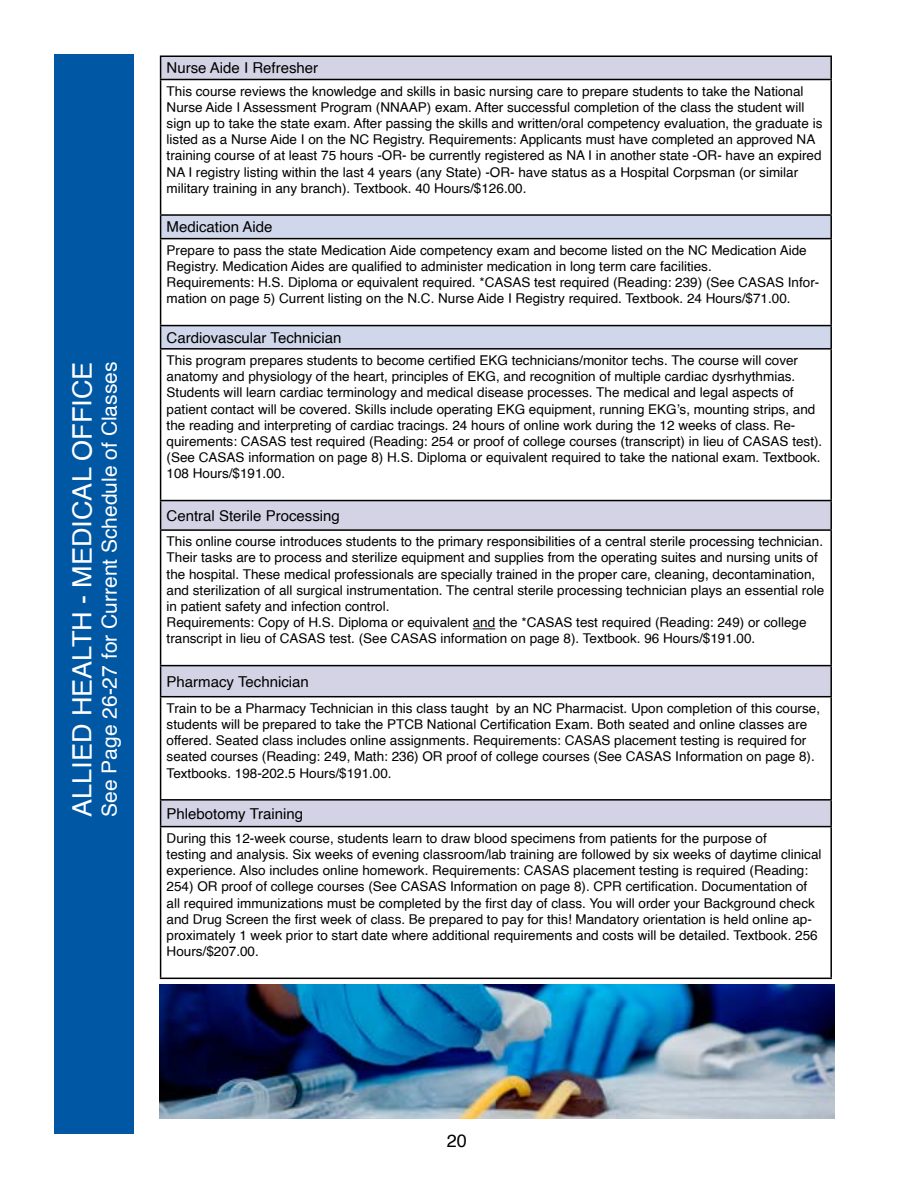
<style>
.page{position:relative;width:918px;height:1188px;background:#fff}
.page>*{position:absolute;margin:0;border:0;box-sizing:border-box;transform-origin:0 0}
.t1{font:27px "Helvetica";color:#fff}
.t2{font:21px "Helvetica";color:#fff}
.t3{font:18px "Helvetica";color:#000}
.t4{font:15px "Helvetica";color:#000}
.t5{font:13.5px/16.2px "Helvetica";color:#000}
</style>
<div class="page">
<div style="left:54px;top:54px;width:80px;height:1080px;background:#0058a4"></div>
<svg style="left:161px;top:57px;width:669px;height:769px"></svg>
<svg style="left:161px;top:216px;width:669px;height:132px"></svg>
<hr style="left:160px;top:55px;width:672px;height:2px;background:#000">
<svg style="left:160px;top:57px;width:1px;height:22px"></svg>
<hr style="left:830px;top:57px;width:2px;height:22px;background:#000">
<hr style="left:160px;top:79px;width:672px;height:1px;background:#000">
<hr style="left:160px;top:80px;width:1px;height:134px;background:#000">
<hr style="left:830px;top:80px;width:2px;height:134px;background:#000">
<hr style="left:160px;top:214px;width:672px;height:2px;background:#000">
<svg style="left:160px;top:216px;width:1px;height:22px"></svg>
<hr style="left:830px;top:216px;width:2px;height:22px;background:#000">
<hr style="left:160px;top:238px;width:672px;height:1px;background:#000">
<hr style="left:160px;top:239px;width:1px;height:86px;background:#000">
<hr style="left:830px;top:239px;width:2px;height:86px;background:#000">
<hr style="left:160px;top:325px;width:672px;height:1px;background:#000">
<svg style="left:160px;top:326px;width:1px;height:22px"></svg>
<hr style="left:830px;top:326px;width:2px;height:22px;background:#000">
<hr style="left:160px;top:348px;width:672px;height:2px;background:#000">
<hr style="left:160px;top:350px;width:1px;height:150px;background:#000">
<hr style="left:830px;top:350px;width:2px;height:150px;background:#000">
<hr style="left:160px;top:500px;width:672px;height:1px;background:#000">
<svg style="left:160px;top:501px;width:1px;height:28px"></svg>
<hr style="left:830px;top:501px;width:2px;height:28px;background:#000">
<hr style="left:160px;top:529px;width:672px;height:2px;background:#000">
<hr style="left:160px;top:531px;width:1px;height:134px;background:#000">
<hr style="left:830px;top:531px;width:2px;height:134px;background:#000">
<hr style="left:160px;top:665px;width:672px;height:1px;background:#000">
<hr style="left:160px;top:666px;width:1px;height:30px;background:#000">
<hr style="left:830px;top:666px;width:2px;height:30px;background:#000">
<hr style="left:160px;top:696px;width:672px;height:1px;background:#000">
<hr style="left:160px;top:697px;width:1px;height:102px;background:#000">
<hr style="left:830px;top:697px;width:2px;height:102px;background:#000">
<hr style="left:160px;top:799px;width:672px;height:2px;background:#000">
<svg style="left:160px;top:801px;width:1px;height:25px"></svg>
<hr style="left:830px;top:801px;width:2px;height:25px;background:#000">
<hr style="left:160px;top:826px;width:672px;height:1px;background:#000">
<hr style="left:160px;top:827px;width:1px;height:151px;background:#000">
<hr style="left:830px;top:827px;width:2px;height:151px;background:#000">
<hr style="left:160px;top:978px;width:672px;height:1px;background:#000">
<svg style="left:473px;top:629px;width:22px;height:1px"></svg>
<img style="left:160px;top:985px;width:674px;height:134px">
<h1 class="t1" style="left:61px;top:817px;width:456px;rotate:-90deg">ALLIED HEALTH - MEDICAL OFFICE</h1>
<h2 class="t2" style="left:93px;top:817px;width:457px;rotate:-90deg">See Page 26-27 for Current Schedule of Classes</h2>
<p class="t4" style="left:167px;top:57px;width:153px">Nurse Aide I Refresher</p>
<p class="t5" style="left:167px;top:83px;width:657px">This course reviews the knowledge and skills in basic nursing care to prepare students to take the National Nurse Aide I Assessment Program (NNAAP) exam. After successful completion of the class the student will sign up to take the state exam. After passing the skills and written/oral competency evaluation, the graduate is listed as a Nurse Aide I on the NC Registry. Requirements: Applicants must have completed an approved NA training course of at least 75 hours -OR- be currently registered as NA I in another state -OR- have an expired NA I registry listing within the last 4 years (any State) -OR- have status as a Hospital Corpsman (or similar military training in any branch). Textbook. 40 Hours/$126.00.</p>
<p class="t4" style="left:167px;top:216px;width:107px">Medication Aide</p>
<p class="t5" style="left:167px;top:242px;width:654px">Prepare to pass the state Medication Aide competency exam and become listed on the NC Medication Aide Registry. Medication Aides are qualified to administer medication in long term care facilities.<br>Requirements: H.S. Diploma or equivalent required. *CASAS test required (Reading: 239) (See CASAS Infor&shy;mation on page 5) Current listing on the N.C. Nurse Aide I Registry required. Textbook. 24 Hours/$71.00.</p>
<p class="t4" style="left:167px;top:326px;width:176px">Cardiovascular Technician</p>
<p class="t5" style="left:167px;top:353px;width:657px">This program prepares students to become certified EKG technicians/monitor techs. The course will cover anatomy and physiology of the heart, principles of EKG, and recognition of multiple cardiac dysrhythmias.<br>Students will learn cardiac terminology and medical disease processes. The medical and legal aspects of patient contact will be covered. Skills include operating EKG equipment, running EKG’s, mounting strips, and the reading and interpreting of cardiac tracings. 24 hours of online work during the 12 weeks of class. Re&shy;quirements: CASAS test required (Reading: 254 or proof of college courses (transcript) in lieu of CASAS test). (See CASAS information on page 8) H.S. Diploma or equivalent required to take the national exam. Textbook.<br>108 Hours/$191.00.</p>
<p class="t4" style="left:167px;top:504px;width:175px">Central Sterile Processing</p>
<p class="t5" style="left:167px;top:534px;width:659px">This online course introduces students to the primary responsibilities of a central sterile processing technician.<br>Their tasks are to process and sterilize equipment and supplies from the operating suites and nursing units of the hospital. These medical professionals are specially trained in the proper care, cleaning, decontamination, and sterilization of all surgical instrumentation. The central sterile processing technician plays an essential role in patient safety and infection control.<br>Requirements: Copy of H.S. Diploma or equivalent and the *CASAS test required (Reading: 249) or college transcript in lieu of CASAS test. (See CASAS information on page 8). Textbook. 96 Hours/$191.00.</p>
<p class="t4" style="left:167px;top:670px;width:144px">Pharmacy Technician</p>
<p class="t5" style="left:167px;top:700px;width:655px">Train to be a Pharmacy Technician in this class taught by an NC Pharmacist. Upon completion of this course, students will be prepared to take the PTCB National Certification Exam. Both seated and online classes are offered. Seated class includes online assignments. Requirements: CASAS placement testing is required for seated courses (Reading: 249, Math: 236) OR proof of college courses (See CASAS Information on page 8).<br>Textbooks. 198-202.5 Hours/$191.00.</p>
<p class="t4" style="left:167px;top:802px;width:138px">Phlebotomy Training</p>
<p class="t5" style="left:167px;top:830px;width:656px">During this 12-week course, students learn to draw blood specimens from patients for the purpose of<br>testing and analysis. Six weeks of evening classroom/lab training are followed by six weeks of daytime clinical experience. Also includes online homework. Requirements: CASAS placement testing is required (Reading:<br>254) OR proof of college courses (See CASAS Information on page 8). CPR certification. Documentation of all required immunizations must be completed by the first day of class. You will order your Background check and Drug Screen the first week of class. Be prepared to pay for this! Mandatory orientation is held online ap&shy;proximately 1 week prior to start date where additional requirements and costs will be detailed. Textbook. 256<br>Hours/$207.00.</p>
<h3 class="t3" style="left:447px;top:1127px;width:22px">20</h3>
</div>
